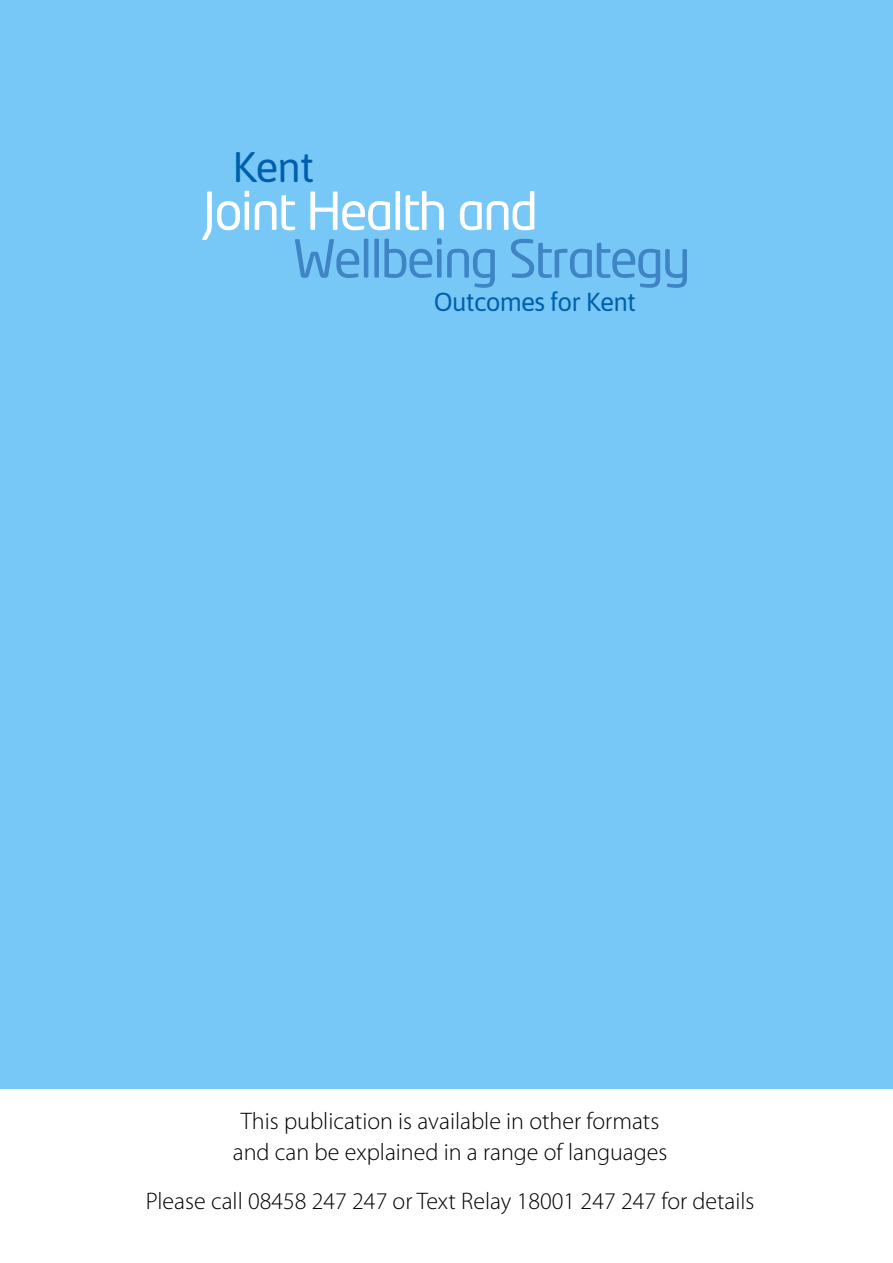
<style>
.page{position:relative;width:893px;height:1263px;background:#fff}
.page>*{position:absolute;margin:0;border:0;box-sizing:border-box;transform-origin:0 0}
.t1{font:51.75px "Neo Tech";letter-spacing:-.04em;color:#3f84c5}
.t2{font:51.75px "Neo Tech";letter-spacing:-.04em;color:#fff}
.t3{font:42.6px "Asap";color:#005fab}
.t4{font:26.1px "Asap";letter-spacing:-.03em;color:#005fab}
.t5{font:300 24px/31.5px "Myriad Pro";color:#000;text-align:center}
</style>
<div class="page">
<div style="left:0;top:0;width:893px;height:1088px;background:#77c8f7"></div>
<h2 class="t3" style="left:232px;top:143px;width:84px">Kent</h2>
<h1 class="t2" style="left:203px;top:186px;width:337px">Joint Health and</h1>
<h1 class="t1" style="left:293px;top:233px;width:399px">Wellbeing Strategy</h1>
<p class="t4" style="left:434px;top:286px;width:203px">Outcomes for Kent</p>
<p class="t5" style="left:233px;top:1105px;width:436px">This publication is available in other formats and can be explained in a range of languages</p>
<p class="t5" style="left:146px;top:1185px;width:610px">Please call 08458 247 247 or Text Relay 18001 247 247 for details</p>
</div>
